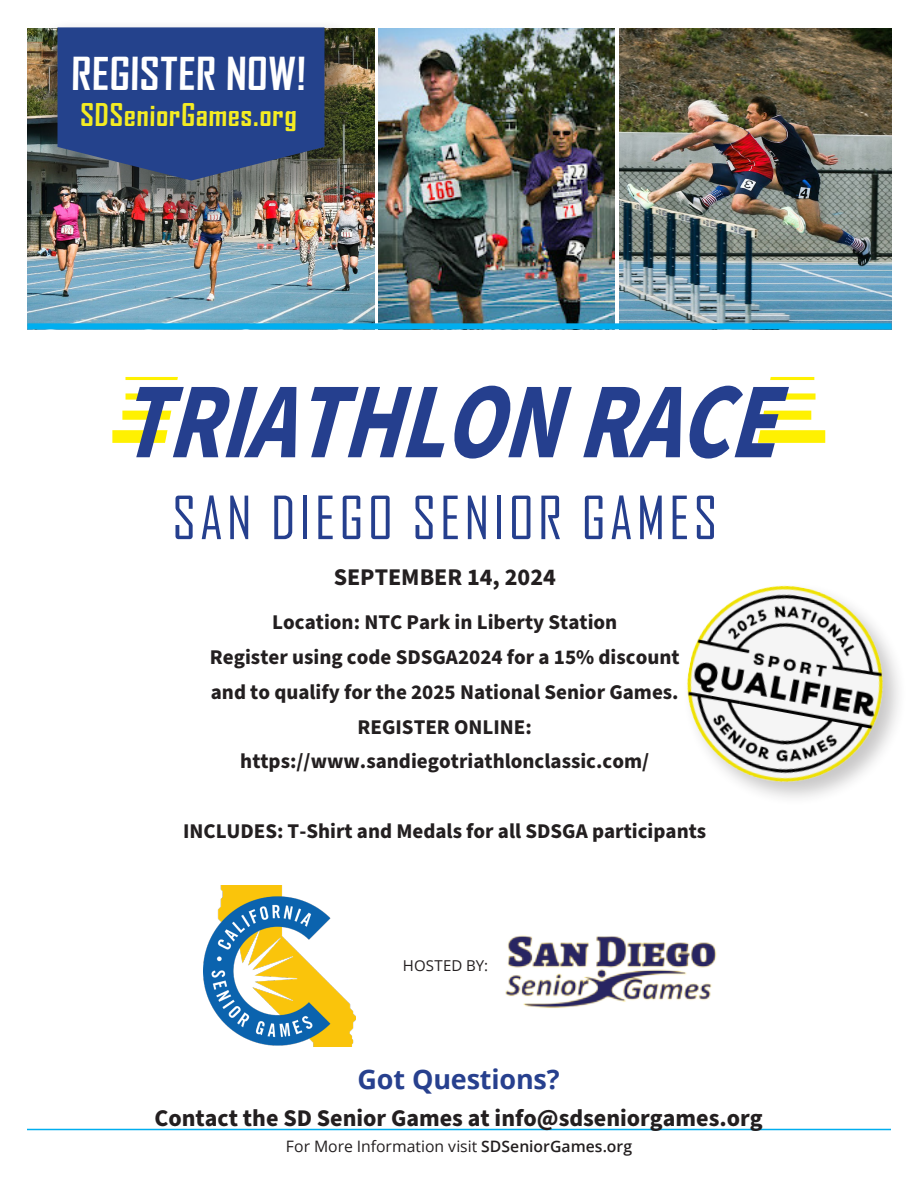
<style>
.page{position:relative;width:918px;height:1188px;background:#fff}
.page>*{position:absolute;margin:0;border:0;box-sizing:border-box;transform-origin:0 0}
.t1{font:italic 700 108px "Source Sans Pro";color:#253f8e;scale:.8 1}
.t2{font:57px "Agency FB";letter-spacing:.07em;color:#253f8e}
.t3{font:700 43.5px "Agency FB";color:#fff}
.t4{font:700 30px "Agency FB";color:#f4ec23}
.t5{font:700 27px "Open Sans";letter-spacing:-.005em;color:#27408e}
.t6{font:700 24px "Source Sans Pro";color:#231f20}
.t7{font:700 21px/34.8px "Source Sans Pro";color:#231f20;text-align:center}
.t8{font:15.75px "Open Sans";color:#231f20}
.t9{font:15px "Open Sans";letter-spacing:.005em;color:#231f20}
.s1{font-weight:600}
</style>
<div class="page">
<div style="left:122px;top:411px;width:689px;height:9px;background:#fff101"></div>
<div style="left:112px;top:430px;width:713px;height:13px;background:#fff101"></div>
<div style="left:126px;top:393px;width:690px;height:7px;background:#fff101"></div>
<hr style="left:125px;top:377px;width:689px;height:3px;background:#fff101">
<svg style="left:164px;top:377px;width:608px;height:66px"></svg>
<img style="left:619px;top:29px;width:272px;height:294px">
<img style="left:27px;top:29px;width:347px;height:294px">
<img style="left:379px;top:29px;width:235px;height:294px">
<div style="left:35px;top:19px;width:325px;height:210px;background:#231f20;opacity:.4"></div>
<svg style="left:57px;top:27px;width:267px;height:154px;background:#2b4586"></svg>
<div style="left:27px;top:323px;width:864px;height:6px;background:#00aeef"></div>
<hr style="left:27px;top:1129px;width:864px;height:1px;background:#00aeef">
<img style="left:505px;top:935px;width:212px;height:73px">
<img style="left:204px;top:886px;width:152px;height:160px">
<img style="left:687px;top:585px;width:212px;height:213px">
<p class="t3" style="left:71px;top:49px;width:237px">REGISTER NOW!</p>
<p class="t4" style="left:80px;top:98px;width:219px">SDSeniorGames.org</p>
<p class="t1" style="left:119px;top:348px;width:874px">TRIATHLONRACE</p>
<p class="t2" style="left:172px;top:483px;width:547px">SAN DIEGO SENIOR GAMES</p>
<p class="t6" style="left:334px;top:561px;width:224px">SEPTEMBER 14, 2024</p>
<p class="t7" style="left:210px;top:605px;width:471px">Location: NTC Park in Liberty Station<br>Register using code SDSGA2024 for a 15% discount and to qualify for the 2025 National Senior Games.<br>REGISTER ONLINE: https://www.sandiegotriathlonclassic.com/</p>
<p class="t7" style="left:183px;top:814px;width:524px">INCLUDES: T-Shirt and Medals for all SDSGA participants</p>
<p class="t9" style="left:403px;top:956px;width:87px">HOSTED BY:</p>
<p class="t5" style="left:357px;top:1060px;width:204px">Got Questions?</p>
<p class="t6" style="left:154px;top:1102px;width:610px">Contact the SD Senior Games at info@sdseniorgames.org</p>
<p class="t8" style="left:286px;top:1135px;width:348px">For More Information visit <span class="s1">SDSeniorGames.org</span></p>
</div>
